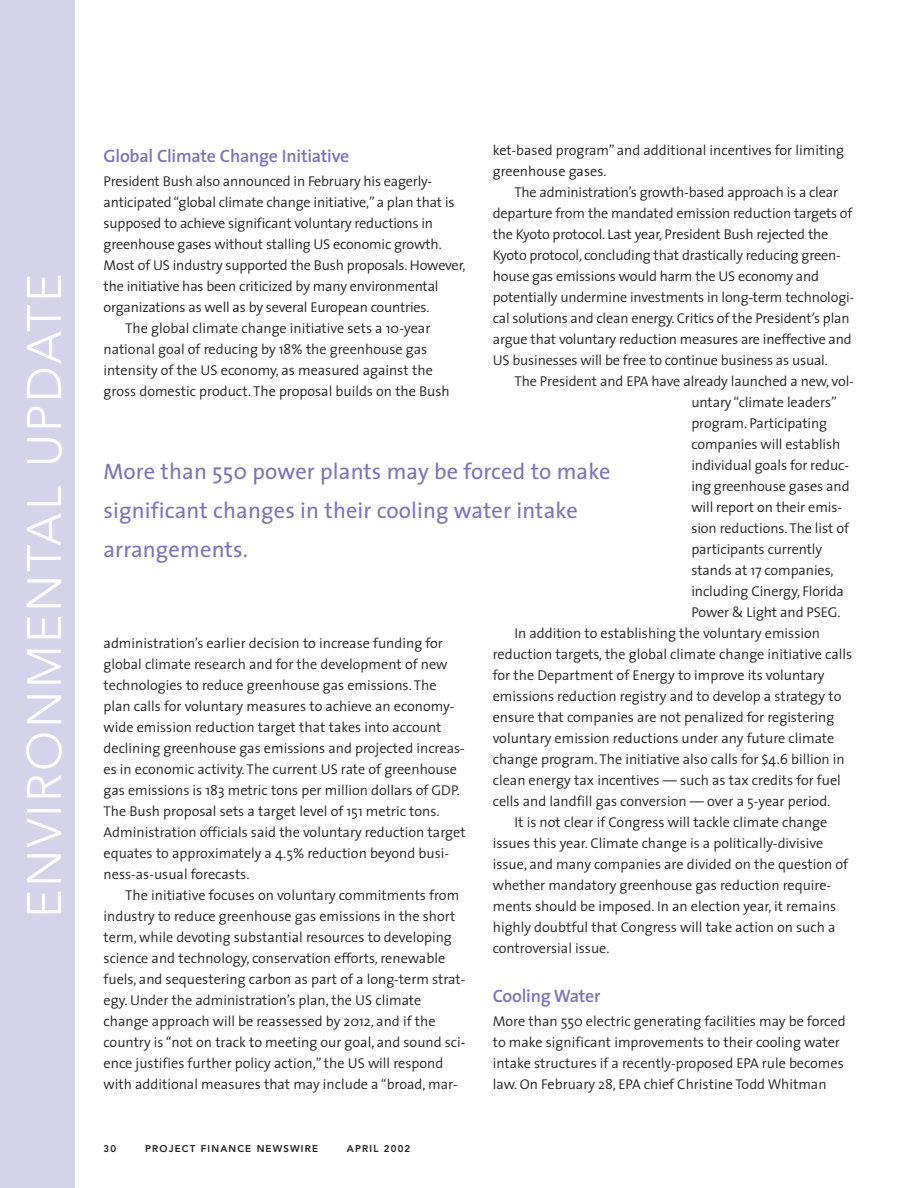
<style>
.page{position:relative;width:918px;height:1188px;background:#fff}
.page>*{position:absolute;margin:0;border:0;box-sizing:border-box;transform-origin:0 0}
.t1{font:300 48px "Avenir";letter-spacing:.05em;color:#fff}
.t2{font:22.5px/39px "The Sans";letter-spacing:.005em;color:#7b75b7}
.t3{font:600 18px "The Sans";letter-spacing:-.015em;color:#7b75b7}
.t4{font:300 14.25px/21px "The Sans";color:#231f20}
.t5{font:800 9.75px "Avenir";letter-spacing:.12em;color:#231f20}
</style>
<div class="page">
<div style="left:0;top:0;width:75px;height:1188px;background:#d5d3e9"></div>
<h1 class="t1" style="left:25px;top:918px;width:646px;rotate:-90deg">ENVIRONMENTAL UPDATE</h1>
<p class="t4" style="left:493px;top:141px;width:353px">ket-based program” and additional incentives for limiting greenhouse gases.</p>
<p class="t4" style="left:493px;top:183px;width:363px;text-indent:22px">The administration’s growth-based approach is a clear departure from the mandated emission reduction targets of the Kyoto protocol. Last year, President Bush rejected the Kyoto protocol, concluding that drastically reducing green&shy;house gas emissions would harm the US economy and potentially undermine investments in long-term technologi&shy;cal solutions and clean energy. Critics of the President’s plan argue that voluntary reduction measures are ineffective and US businesses will be free to continue business as usual.</p>
<p class="t4" style="left:514px;top:372px;width:341px">The President and EPA have already launched a new, vol-</p>
<p class="t4" style="left:691px;top:393px;width:147px">untary “climate leaders”</p>
<p class="t4" style="left:691px;top:414px;width:137px">program. Participating</p>
<p class="t4" style="left:691px;top:435px;width:151px">companies will establish</p>
<p class="t4" style="left:691px;top:456px;width:159px">individual goals for reduc-</p>
<p class="t4" style="left:691px;top:477px;width:160px">ing greenhouse gases and</p>
<p class="t4" style="left:691px;top:498px;width:152px">will report on their emis-</p>
<p class="t4" style="left:691px;top:519px;width:159px">sion reductions. The list of</p>
<p class="t4" style="left:691px;top:540px;width:132px">participants currently</p>
<p class="t4" style="left:691px;top:561px;width:144px">stands at 17 companies,</p>
<p class="t4" style="left:691px;top:582px;width:154px">including Cinergy, Florida</p>
<p class="t4" style="left:691px;top:603px;width:151px">Power &amp; Light and PSEG.</p>
<p class="t4" style="left:514px;top:624px;width:307px">In addition to establishing the voluntary emission</p>
<p class="t4" style="left:493px;top:645px;width:361px">reduction targets, the global climate change initiative calls</p>
<p class="t4" style="left:493px;top:666px;width:333px">for the Department of Energy to improve its voluntary</p>
<p class="t4" style="left:493px;top:687px;width:350px">emissions reduction registry and to develop a strategy to</p>
<p class="t4" style="left:493px;top:708px;width:343px">ensure that companies are not penalized for registering</p>
<p class="t4" style="left:493px;top:729px;width:343px">voluntary emission reductions under any future climate</p>
<p class="t4" style="left:493px;top:750px;width:354px">change program. The initiative also calls for $4.6 billion in</p>
<p class="t4" style="left:493px;top:771px;width:350px">clean energy tax incentives — such as tax credits for fuel</p>
<p class="t4" style="left:493px;top:792px;width:339px">cells and landfill gas conversion — over a 5-year period.</p>
<p class="t4" style="left:514px;top:813px;width:314px">It is not clear if Congress will tackle climate change</p>
<p class="t4" style="left:493px;top:834px;width:332px">issues this year. Climate change is a politically-divisive</p>
<p class="t4" style="left:493px;top:855px;width:357px">issue, and many companies are divided on the question of</p>
<p class="t4" style="left:493px;top:876px;width:340px">whether mandatory greenhouse gas reduction require-</p>
<p class="t4" style="left:493px;top:897px;width:345px">ments should be imposed. In an election year, it remains</p>
<p class="t4" style="left:493px;top:918px;width:344px">highly doubtful that Congress will take action on such a</p>
<p class="t4" style="left:493px;top:939px;width:118px">controversial issue.</p>
<p class="t3" style="left:493px;top:989px;width:109px">Cooling Water</p>
<p class="t4" style="left:493px;top:1012px;width:354px">More than 550 electric generating facilities may be forced to make significant improvements to their cooling water intake structures if a recently-proposed EPA rule becomes law. On February 28, EPA chief Christine Todd Whitman</p>
<p class="t3" style="left:104px;top:149px;width:247px">Global Climate Change Initiative</p>
<p class="t4" style="left:104px;top:172px;width:330px">President Bush also announced in February his eagerly-</p>
<p class="t4" style="left:104px;top:193px;width:353px">anticipated “global climate change initiative,” a plan that is</p>
<p class="t4" style="left:104px;top:214px;width:331px">supposed to achieve significant voluntary reductions in</p>
<p class="t4" style="left:104px;top:235px;width:340px">greenhouse gases without stalling US economic growth.</p>
<p class="t4" style="left:104px;top:256px;width:364px">Most of US industry supported the Bush proposals. However,</p>
<p class="t4" style="left:104px;top:277px;width:336px">the initiative has been criticized by many environmental</p>
<p class="t4" style="left:104px;top:298px;width:327px">organizations as well as by several European countries.</p>
<p class="t4" style="left:125px;top:319px;width:307px">The global climate change initiative sets a 10-year</p>
<p class="t4" style="left:104px;top:340px;width:325px">national goal of reducing by 18% the greenhouse gas</p>
<p class="t4" style="left:104px;top:361px;width:331px">intensity of the US economy, as measured against the</p>
<p class="t4" style="left:104px;top:382px;width:348px">gross domestic product. The proposal builds on the Bush</p>
<h2 class="t2" style="left:103px;top:454px;width:509px">More than 550 power plants may be forced to make significant changes in their cooling water intake arrangements.</h2>
<p class="t4" style="left:104px;top:634px;width:364px">administration’s earlier decision to increase funding for global climate research and for the development of new technologies to reduce greenhouse gas emissions. The plan calls for voluntary measures to achieve an economy&shy;wide emission reduction target that takes into account declining greenhouse gas emissions and projected increas&shy;es in economic activity. The current US rate of greenhouse gas emissions is 183 metric tons per million dollars of GDP.<br>The Bush proposal sets a target level of 151 metric tons.<br>Administration officials said the voluntary reduction target equates to approximately a 4.5% reduction beyond busi&shy;ness-as-usual forecasts.</p>
<p class="t4" style="left:104px;top:886px;width:363px;text-indent:22px">The initiative focuses on voluntary commitments from industry to reduce greenhouse gas emissions in the short term, while devoting substantial resources to developing science and technology, conservation efforts, renewable fuels, and sequestering carbon as part of a long-term strat&shy;egy. Under the administration’s plan, the US climate change approach will be reassessed by 2012, and if the country is “not on track to meeting our goal, and sound sci&shy;ence justifies further policy action,” the US will respond with additional measures that may include a “broad, mar-</p>
<p class="t5" style="left:104px;top:1145px;width:14px">30</p>
<p class="t5" style="left:145px;top:1145px;width:174px">PROJECT FINANCE NEWSWIRE</p>
<p class="t5" style="left:347px;top:1145px;width:65px">APRIL 2002</p>
</div>
